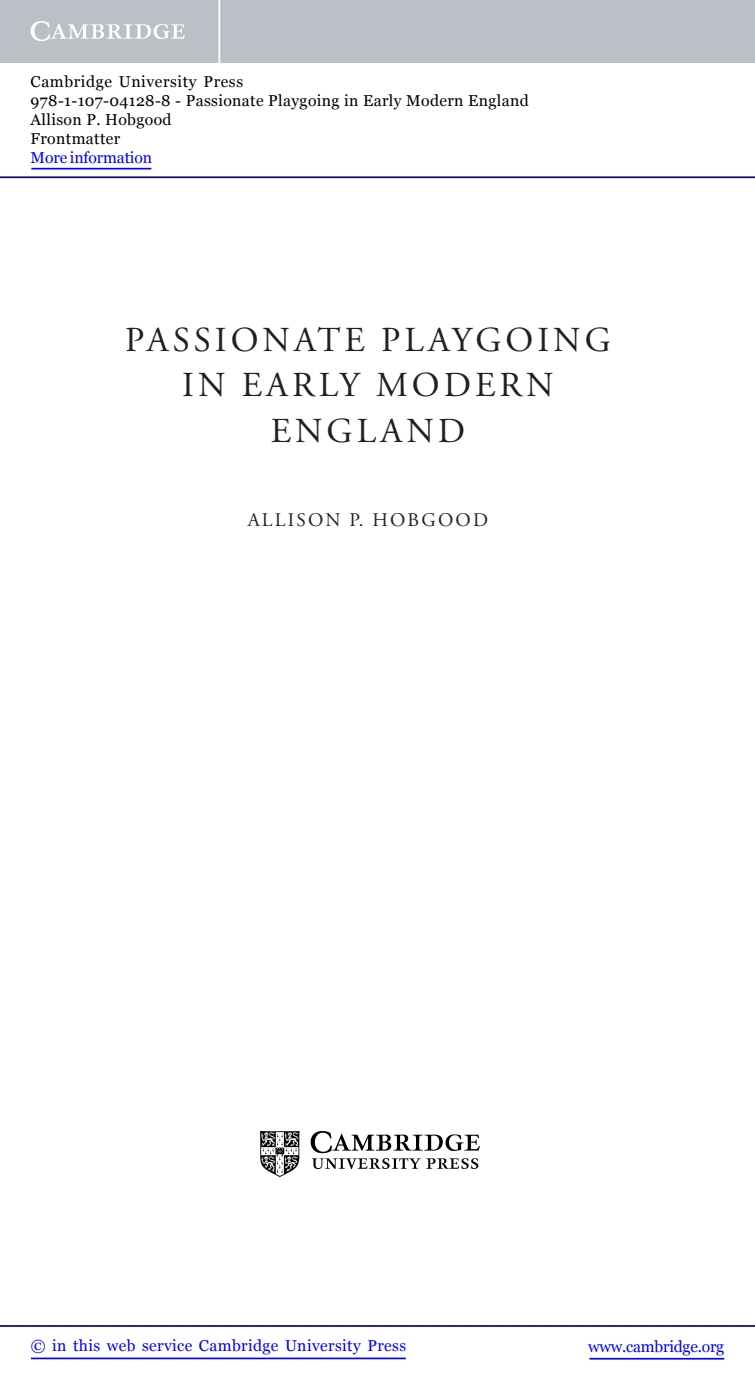
<style>
.page{position:relative;width:755px;height:1385px;background:#fff}
.page>*{position:absolute;margin:0;border:0;box-sizing:border-box;transform-origin:0 0}
.t1{font:35px/45.5px "Adobe Garamond Pro";letter-spacing:.115em;color:#231f20;text-align:center}
.t2{font:19.25px "Adobe Garamond Pro";letter-spacing:.115em;color:#231f20}
.t3{font:15.75px/18.9px "Georgia";letter-spacing:.025em;color:#000}
.t4{font:15.75px "Georgia";letter-spacing:.025em;color:#00f}
.t5{font:15.75px "Georgia";letter-spacing:-.015em;color:#00f}
.t6{font:15.75px "Georgia";letter-spacing:-.01em;color:#00f}
</style>
<div class="page">
<img style="left:260px;top:1132px;width:219px;height:45px">
<hr style="left:589px;top:1358px;width:134px;height:1px;background:#00f">
<hr style="left:0;top:1325px;width:754px;height:2px;background:#150666">
<hr style="left:31px;top:1357px;width:374px;height:2px;background:#00f">
<div style="left:0;top:0;width:754px;height:63px;background:#bac0c6"></div>
<svg style="left:31px;top:21px;width:154px;height:20px"></svg>
<hr style="left:218px;top:0;width:2px;height:63px;background:#fff">
<hr style="left:0;top:176px;width:754px;height:2px;background:#150666">
<hr style="left:31px;top:168px;width:120px;height:1px;background:#00f">
<p class="t3" style="left:31px;top:72px;width:499px">Cambridge University Press<br>978-1-107-04128-8 - Passionate Playgoing in Early Modern England<br>Allison P. Hobgood<br>Frontmatter</p>
<p class="t6" style="left:31px;top:148px;width:123px">More information</p>
<h1 class="t1" style="left:125px;top:320px;width:487px">PASSIONATE PLAYGOING<br>IN EARLY MODERN<br>ENGLAND</h1>
<p class="t2" style="left:247px;top:512px;width:242px">ALLISON P. HOBGOOD</p>
<p class="t4" style="left:31px;top:1337px;width:376px">© in this web service Cambridge University Press</p>
<p class="t5" style="left:587px;top:1337px;width:137px">www.cambridge.org</p>
</div>
